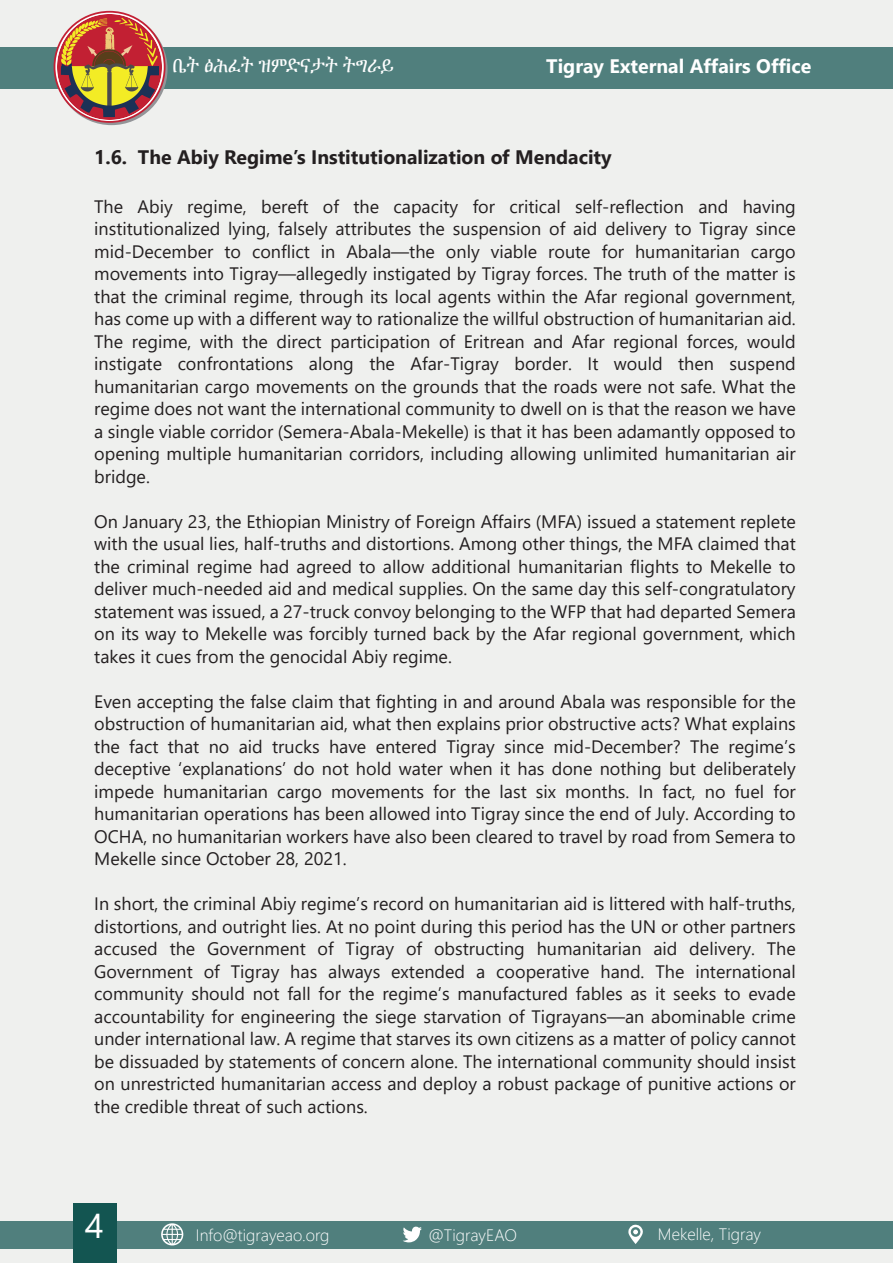
<style>
.page{position:relative;width:893px;height:1263px;background:#eff0ee}
.page>*{position:absolute;margin:0;border:0;box-sizing:border-box;transform-origin:0 0}
.t1{font:34.5px "Segoe UI";color:#fff}
.t2{font:21px "Nyala";color:#fff}
.t3{font:700 19.5px "Segoe UI";color:#231f20}
.t4{font:700 19.5px "Segoe UI";color:#fff}
.t5{font:18px/22.5px "Segoe UI";color:#231f20;text-align:justify}
.t6{font:300 16.5px "Segoe UI";color:#fff}
</style>
<div class="page">
<div style="left:0;top:1220px;width:893px;height:28px;background:#507f7d"></div>
<svg style="left:161px;top:1223px;width:22px;height:22px"></svg>
<svg style="left:628px;top:1224px;width:15px;height:20px"></svg>
<svg style="left:403px;top:1226px;width:19px;height:16px"></svg>
<div style="left:0;top:47px;width:893px;height:42px;background:#507f7d"></div>
<div style="left:73px;top:1203px;width:43px;height:60px;background:#135551"></div>
<img style="left:57px;top:15px;width:105px;height:104px">
<p class="t2" style="left:173px;top:53px;width:223px">ቤት ፅሕፈት ዝምድናታት ትግራይ</p>
<p class="t4" style="left:546px;top:48px;width:267px">Tigray External Affairs Office</p>
<p class="t3" style="left:94px;top:139px;width:519px">1.6. The Abiy Regime’s Institutionalization of Mendacity</p>
<p class="t5" style="left:94px;top:193px;width:703px">The Abiy regime, bereft of the capacity for critical self-reflection and having institutionalized lying, falsely attributes the suspension of aid delivery to Tigray since mid-December to conflict in Abala—the only viable route for humanitarian cargo movements into Tigray—allegedly instigated by Tigray forces. The truth of the matter is that the criminal regime, through its local agents within the Afar regional government, has come up with a different way to rationalize the willful obstruction of humanitarian aid.<br>The regime, with the direct participation of Eritrean and Afar regional forces, would instigate confrontations along the Afar-Tigray border. It would then suspend humanitarian cargo movements on the grounds that the roads were not safe. What the regime does not want the international community to dwell on is that the reason we have a single viable corridor (Semera-Abala-Mekelle) is that it has been adamantly opposed to opening multiple humanitarian corridors, including allowing unlimited humanitarian air bridge.</p>
<p class="t5" style="left:94px;top:508px;width:703px">On January 23, the Ethiopian Ministry of Foreign Affairs (MFA) issued a statement replete with the usual lies, half-truths and distortions. Among other things, the MFA claimed that the criminal regime had agreed to allow additional humanitarian flights to Mekelle to deliver much-needed aid and medical supplies. On the same day this self-congratulatory statement was issued, a 27-truck convoy belonging to the WFP that had departed Semera on its way to Mekelle was forcibly turned back by the Afar regional government, which takes it cues from the genocidal Abiy regime.</p>
<p class="t5" style="left:94px;top:688px;width:703px">Even accepting the false claim that fighting in and around Abala was responsible for the obstruction of humanitarian aid, what then explains prior obstructive acts? What explains the fact that no aid trucks have entered Tigray since mid-December? The regime’s deceptive ‘explanations’ do not hold water when it has done nothing but deliberately impede humanitarian cargo movements for the last six months. In fact, no fuel for humanitarian operations has been allowed into Tigray since the end of July. According to OCHA, no humanitarian workers have also been cleared to travel by road from Semera to Mekelle since October 28, 2021.</p>
<p class="t5" style="left:94px;top:891px;width:703px">In short, the criminal Abiy regime’s record on humanitarian aid is littered with half-truths, distortions, and outright lies. At no point during this period has the UN or other partners accused the Government of Tigray of obstructing humanitarian aid delivery. The Government of Tigray has always extended a cooperative hand. The international community should not fall for the regime’s manufactured fables as it seeks to evade accountability for engineering the siege starvation of Tigrayans—an abominable crime under international law. A regime that starves its own citizens as a matter of policy cannot be dissuaded by statements of concern alone. The international community should insist on unrestricted humanitarian access and deploy a robust package of punitive actions or the credible threat of such actions.</p>
<h1 class="t1" style="left:85px;top:1193px;width:20px">4</h1>
<p class="t6" style="left:196px;top:1219px;width:135px">Info@tigrayeao.org</p>
<p class="t6" style="left:428px;top:1219px;width:90px">@TigrayEAO</p>
<p class="t6" style="left:658px;top:1218px;width:105px">Mekelle, Tigray</p>
</div>
